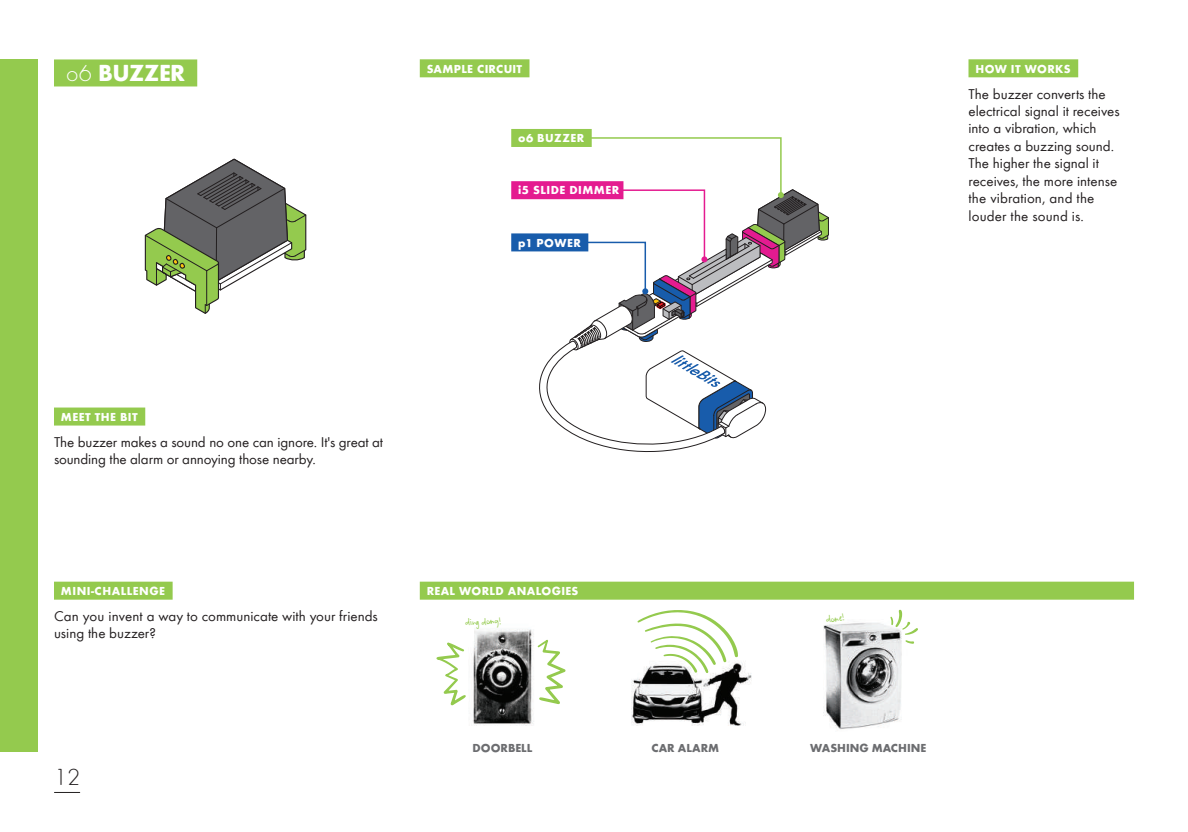
<style>
.page{position:relative;width:1188px;height:832px;background:#fff}
.page>*{position:absolute;margin:0;border:0;box-sizing:border-box;transform-origin:0 0}
.t1{font:700 24px "Futura Round";letter-spacing:-.02em;color:#fff}
.t2{font:300 24px "Futura Round";color:#231f20}
.t3{font:15px/17.4px "Futura Round";color:#231f20}
.t4{font:700 12px "Futura Round";letter-spacing:.04em;color:#fff}
.t5{font:700 12px "Futura Round";color:#6c6d70}
.t6{font:700 12px "Futura Round";letter-spacing:.02em;color:#fff}
.t7{font:9px "Ashley Beta Three";color:#94ca4e}
.s1{font-weight:300}
</style>
<div class="page">
<svg style="left:145px;top:158px;width:161px;height:156px"></svg>
<div style="left:54px;top:407px;width:91px;height:18px;background:#94ca4e"></div>
<div style="left:54px;top:59px;width:143px;height:27px;background:#94ca4e"></div>
<img style="left:451px;top:629px;width:87px;height:96px">
<img style="left:631px;top:662px;width:121px;height:63px">
<img style="left:823px;top:623px;width:91px;height:107px">
<svg style="left:537px;top:137px;width:292px;height:315px"></svg>
<div style="left:511px;top:233px;width:77px;height:18px;background:#185cab"></div>
<div style="left:511px;top:181px;width:112px;height:18px;background:#e41b90"></div>
<div style="left:511px;top:129px;width:81px;height:18px;background:#94ca4e"></div>
<div style="left:54px;top:581px;width:119px;height:18px;background:#94ca4e"></div>
<svg style="left:436px;top:642px;width:30px;height:63px"></svg>
<svg style="left:538px;top:639px;width:28px;height:65px"></svg>
<svg style="left:637px;top:610px;width:101px;height:63px"></svg>
<svg style="left:890px;top:609px;width:28px;height:25px"></svg>
<svg style="left:905px;top:640px;width:9px;height:3px"></svg>
<div style="left:420px;top:581px;width:714px;height:18px;background:#94ca4e"></div>
<div style="left:420px;top:59px;width:109px;height:18px;background:#94ca4e"></div>
<div style="left:969px;top:59px;width:109px;height:18px;background:#94ca4e"></div>
<div style="left:0;top:59px;width:37px;height:692px;background:#94ca4e"></div>
<h1 class="t1" style="left:66px;top:55px;width:121px"><span class="s1">o6</span> BUZZER</h1>
<p class="t6" style="left:427px;top:59px;width:97px">SAMPLE CIRCUIT</p>
<p class="t4" style="left:975px;top:59px;width:97px">HOW IT WORKS</p>
<p class="t4" style="left:518px;top:129px;width:68px">o6 BUZZER</p>
<p class="t4" style="left:518px;top:181px;width:103px">i5 SLIDE DIMMER</p>
<p class="t4" style="left:518px;top:233px;width:64px">p1 POWER</p>
<p class="t3" style="left:969px;top:84px;width:153px">The buzzer converts the electrical signal it receives into a vibration, which creates a buzzing sound.<br>The higher the signal it receives, the more intense the vibration, and the louder the sound is.</p>
<p class="t4" style="left:61px;top:407px;width:78px">MEET THE BIT</p>
<p class="t3" style="left:54px;top:432px;width:331px">The buzzer makes a sound no one can ignore. It's great at sounding the alarm or annoying those nearby.</p>
<p class="t4" style="left:61px;top:581px;width:106px">MINI-CHALLENGE</p>
<p class="t3" style="left:54px;top:606px;width:325px">Can you invent a way to communicate with your friends using the buzzer?</p>
<h1 class="t2" style="left:54px;top:760px;width:28px">12</h1>
<p class="t4" style="left:427px;top:581px;width:153px">REAL WORLD ANALOGIES</p>
<p class="t7" style="left:465px;top:616px;width:37px;rotate:-2deg">ding dong!</p>
<p class="t7" style="left:825px;top:613px;width:21px;rotate:-5deg">done!</p>
<p class="t5" style="left:473px;top:738px;width:62px">DOORBELL</p>
<p class="t5" style="left:652px;top:738px;width:69px">CAR ALARM</p>
<p class="t5" style="left:810px;top:738px;width:118px">WASHING MACHINE</p>
</div>
